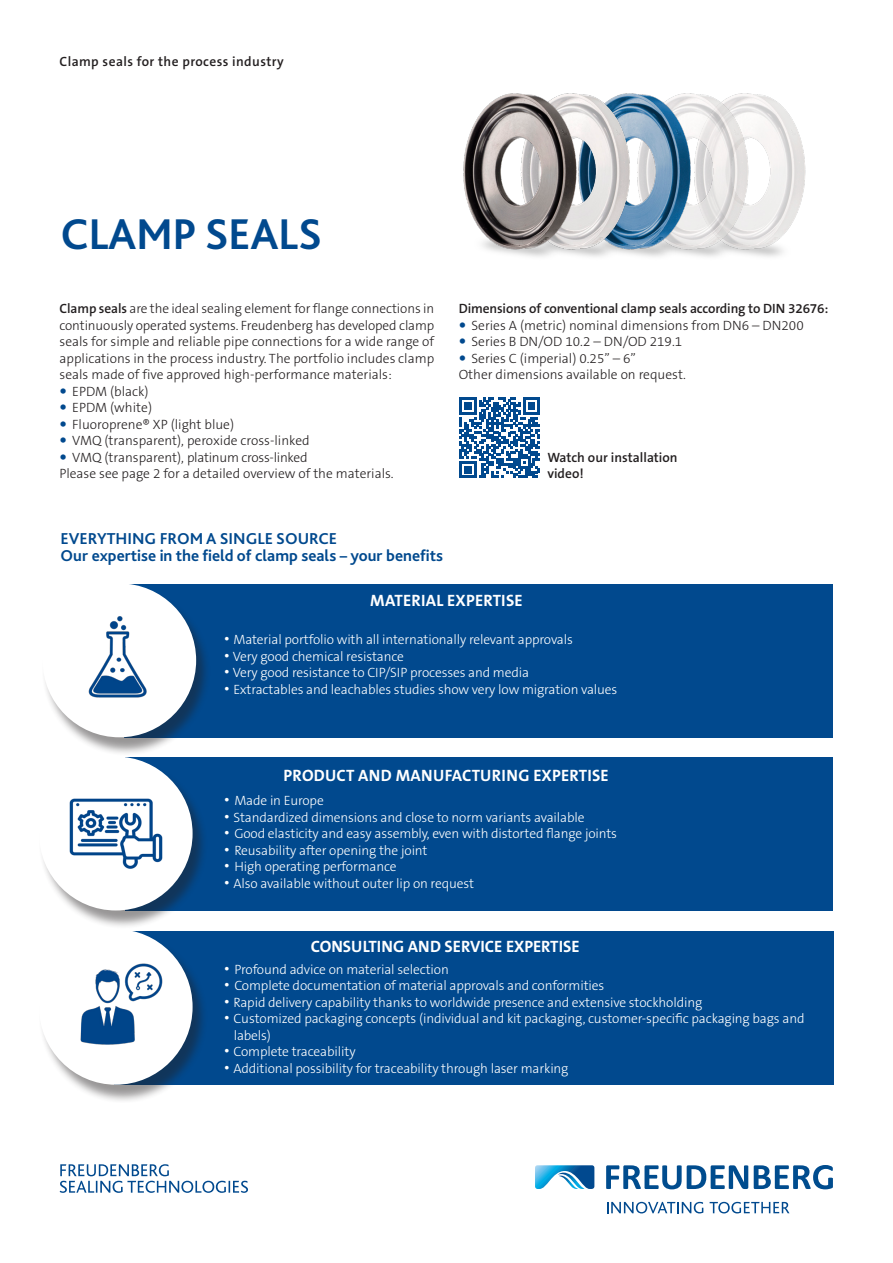
<style>
.page{position:relative;width:893px;height:1263px;background:#fff}
.page>*{position:absolute;margin:0;border:0;box-sizing:border-box;transform-origin:0 0}
.t1{font:700 45px "Bliss 2";letter-spacing:-.01em;color:#01498e}
.t2{font:700 16.5px "The Sans B W7";letter-spacing:.01em;color:#fff}
.Editorial_Informatio{font:700 16.5px "Bliss 2";color:#01498e}
.Bullets_blue_Copy{font:300 13.5px/16.5px "The Sans B W3";letter-spacing:-.01em;color:#fff}
.Editorial_Informatio-2{font:300 13.5px/16.5px "The Sans B W3";color:#231f20;text-align:justify}
.Bullets_blue_Copy-2{font:300 13.5px "The Sans B W3";color:#231f20}
.Editorial_Informatio-3{font:600 13.5px/16.5px "The Sans B W6";letter-spacing:-.01em;color:#231f20}
.Bullets_blue_Copy-3{font:300 13.5px "The Sans B W3";letter-spacing:-.02em;color:#231f20}
.Editorial_Informatio-4{font:600 13.5px "The Sans B W6";letter-spacing:.03em;color:#231f20}
.s1{font-family:"The Sans B W6";font-weight:600}
.s2{font-size:18px}
</style>
<div class="page">
<div style="left:125px;top:758px;width:708px;height:153px;background:#01498e"></div>
<svg style="left:606px;top:1165px;width:227px;height:24px"></svg>
<svg style="left:535px;top:1165px;width:59px;height:24px"></svg>
<svg style="left:607px;top:1202px;width:96px;height:11px"></svg>
<svg style="left:710px;top:1202px;width:79px;height:11px"></svg>
<svg style="left:60px;top:1164px;width:188px;height:29px"></svg>
<div style="left:124px;top:584px;width:709px;height:153px;background:#01498e"></div>
<div style="left:42px;top:586px;width:170px;height:170px;background:#231f20;opacity:.47"></div>
<div style="left:43px;top:583px;width:153px;height:154px;background:#fff;border-radius:50%"></div>
<img style="left:56px;top:594px;width:124px;height:125px">
<div style="left:114px;top:932px;width:720px;height:153px;background:#01498e"></div>
<div style="left:38px;top:931px;width:170px;height:172px;background:#231f20;opacity:.47"></div>
<div style="left:39px;top:929px;width:154px;height:156px;background:#fff;border-radius:50%"></div>
<img style="left:42px;top:751px;width:148px;height:7px">
<img style="left:80px;top:963px;width:83px;height:82px">
<div style="left:38px;top:759px;width:170px;height:170px;background:#231f20;opacity:.47"></div>
<div style="left:39px;top:756px;width:154px;height:154px;background:#fff;border-radius:50%"></div>
<img style="left:69px;top:798px;width:94px;height:71px">
<img style="left:753px;top:94px;width:53px;height:163px">
<img style="left:695px;top:93px;width:58px;height:164px">
<img style="left:579px;top:93px;width:116px;height:164px">
<img style="left:463px;top:93px;width:116px;height:164px">
<svg style="left:459px;top:397px;width:81px;height:81px"></svg>
<p class="Editorial_Informatio-4" style="left:60px;top:53px;width:226px">Clamp seals for the process industry</p>
<p class="t1" style="left:61px;top:206px;width:263px">CLAMP SEALS</p>
<p class="Editorial_Informatio-2" style="left:60px;top:300px;width:376px"><span class="s1">Clamp seals</span> are the ideal sealing element for flange connections in continuously operated systems. Freudenberg has developed clamp seals for simple and reliable pipe connections for a wide range of applications in the process industry. The portfolio includes clamp seals made of five approved high-performance materials:</p>
<p class="Bullets_blue_Copy-2" style="left:72px;top:382px;width:78px">EPDM (black)</p>
<p class="Bullets_blue_Copy-2" style="left:72px;top:399px;width:81px">EPDM (white)</p>
<p class="Bullets_blue_Copy-2" style="left:72px;top:415px;width:163px">Fluoroprene® XP (light blue)</p>
<p class="Bullets_blue_Copy-2" style="left:72px;top:432px;width:239px">VMQ (transparent), peroxide cross-linked</p>
<p class="Bullets_blue_Copy-3" style="left:72px;top:448px;width:237px">VMQ (transparent), platinum cross-linked</p>
<p class="Bullets_blue_Copy-2" style="left:60px;top:465px;width:336px">Please see page 2 for a detailed overview of the materials.</p>
<p class="Editorial_Informatio-3" style="left:459px;top:300px;width:371px">Dimensions of conventional clamp seals according to DIN 32676:</p>
<p class="Bullets_blue_Copy-2" style="left:471px;top:316px;width:334px">Series A (metric) nominal dimensions from DN6 – DN200</p>
<p class="Bullets_blue_Copy-2" style="left:471px;top:333px;width:212px">Series B DN/OD 10.2 – DN/OD 219.1</p>
<p class="Bullets_blue_Copy-2" style="left:471px;top:349px;width:166px">Series C (imperial) 0.25” – 6”</p>
<p class="Bullets_blue_Copy-2" style="left:459px;top:366px;width:229px">Other dimensions available on request.</p>
<p class="Editorial_Informatio-3" style="left:547px;top:449px;width:132px">Watch our installation video!</p>
<p class="Editorial_Informatio" style="left:61px;top:528px;width:278px">EVERYTHING FROM A SINGLE SOURCE</p>
<p class="Editorial_Informatio" style="left:61px;top:545px;width:384px">Our expertise in the field of clamp seals – your benefits</p>
<p class="t2" style="left:370px;top:590px;width:154px">MATERIAL EXPERTISE</p>
<p class="Bullets_blue_Copy" style="left:223px;top:631px;width:351px"><span class="s2">•</span> Material portfolio with all internationally relevant approvals</p>
<p class="Bullets_blue_Copy" style="left:223px;top:648px;width:182px"><span class="s2">•</span> Very good chemical resistance</p>
<p class="Bullets_blue_Copy" style="left:223px;top:664px;width:307px"><span class="s2">•</span> Very good resistance to CIP/SIP processes and media</p>
<p class="Bullets_blue_Copy" style="left:223px;top:681px;width:396px"><span class="s2">•</span> Extractables and leachables studies show very low migration values</p>
<p class="t2" style="left:284px;top:764px;width:327px">PRODUCT AND MANUFACTURING EXPERTISE</p>
<p class="Bullets_blue_Copy" style="left:223px;top:793px;width:102px"><span class="s2">•</span> Made in Europe</p>
<p class="Bullets_blue_Copy" style="left:223px;top:809px;width:363px"><span class="s2">•</span> Standardized dimensions and close to norm variants available</p>
<p class="Bullets_blue_Copy" style="left:223px;top:826px;width:395px"><span class="s2">•</span> Good elasticity and easy assembly, even with distorted flange joints</p>
<p class="Bullets_blue_Copy" style="left:223px;top:842px;width:206px"><span class="s2">•</span> Reusability after opening the joint</p>
<p class="Bullets_blue_Copy" style="left:223px;top:859px;width:175px"><span class="s2">•</span> High operating performance</p>
<p class="Bullets_blue_Copy" style="left:223px;top:875px;width:252px"><span class="s2">•</span> Also available without outer lip on request</p>
<p class="t2" style="left:311px;top:936px;width:270px">CONSULTING AND SERVICE EXPERTISE</p>
<p class="Bullets_blue_Copy" style="left:223px;top:961px;width:227px"><span class="s2">•</span> Profound advice on material selection</p>
<p class="Bullets_blue_Copy" style="left:223px;top:977px;width:383px"><span class="s2">•</span> Complete documentation of material approvals and conformities</p>
<p class="Bullets_blue_Copy" style="left:223px;top:994px;width:481px"><span class="s2">•</span> Rapid delivery capability thanks to worldwide presence and extensive stockholding</p>
<p class="Bullets_blue_Copy" style="left:234px;top:1010px;width:572px;text-indent:-10px"><span class="s2">•</span> Customized packaging concepts (individual and kit packaging, customer-specific packaging bags and labels)</p>
<p class="Bullets_blue_Copy" style="left:223px;top:1043px;width:134px"><span class="s2">•</span> Complete traceability</p>
<p class="Bullets_blue_Copy" style="left:223px;top:1060px;width:347px"><span class="s2">•</span> Additional possibility for traceability through laser marking</p>
</div>
